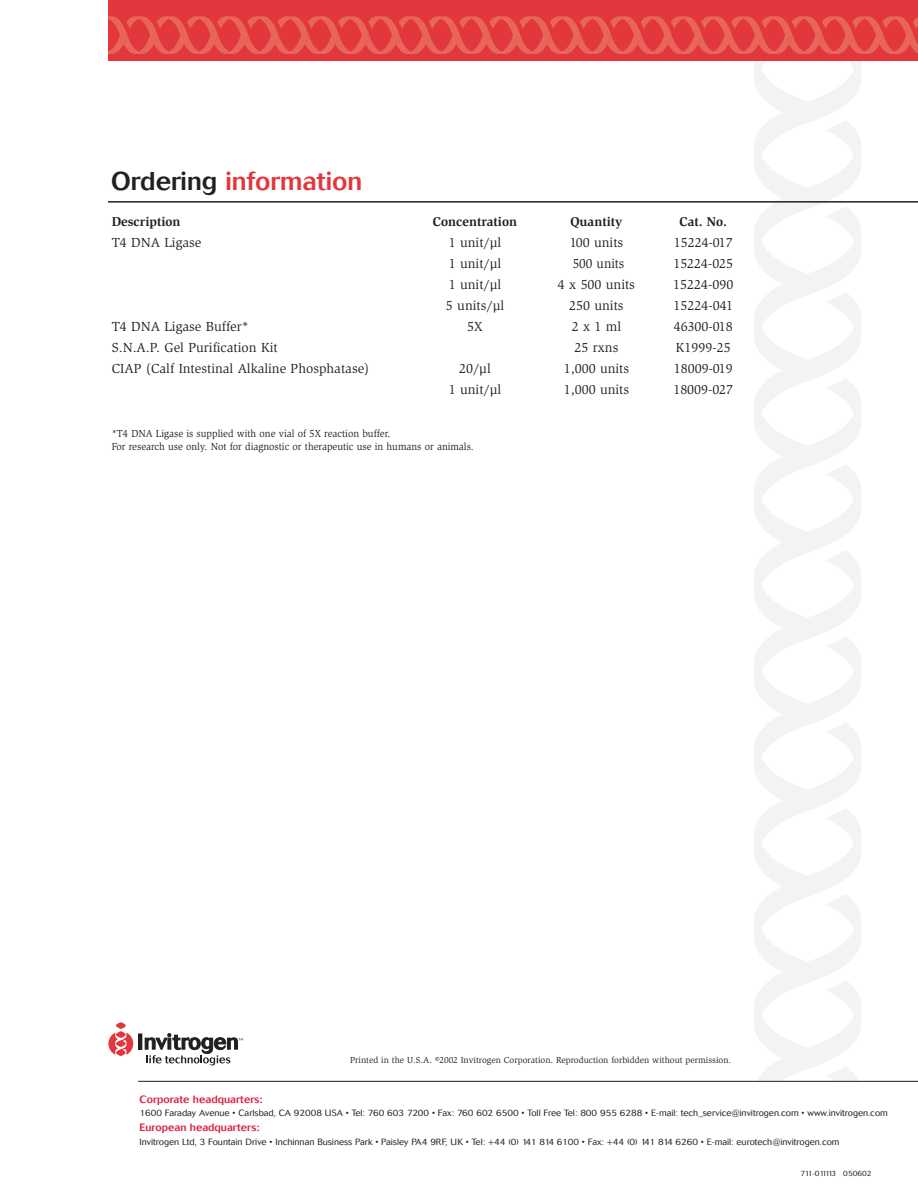
<style>
.page{position:relative;width:918px;height:1188px;background:#fff}
.page>*{position:absolute;margin:0;border:0;box-sizing:border-box;transform-origin:0 0}
.t1{font:500 25.5px "Cosmos";color:#e1373d}
.t2{font:13.5px "Slimbach";color:#231f20}
.t3{font:13.5px "Slimbach";color:#231f20;scale:.95 1}
.t4{font:700 13.2px "Slimbach";color:#231f20}
.t5{font:10.5px/12.6px "Slimbach";color:#231f20;scale:.95 1}
.t6{font:500 10.5px "Cosmos";color:#da1f3d}
.t7{font:300 9px "Cosmos";color:#231f20}
.t8{font:9px "Slimbach";color:#231f20}
.t9{font:300 7.5px "Cosmos";letter-spacing:-.04em;color:#231f20}
.s1{color:#231f20}
</style>
<div class="page">
<svg style="left:754px;top:61px;width:107px;height:1020px"></svg>
<div style="left:108px;top:0;width:810px;height:61px;background:#e1373d"></div>
<svg style="left:108px;top:16px;width:810px;height:38px"></svg>
<hr style="left:108px;top:201px;width:810px;height:2px;background:#231f20">
<div style="left:139px;top:1034px;width:3px;height:15px;border:1px solid #231f20"></div>
<svg style="left:145px;top:1033px;width:98px;height:32px"></svg>
<svg style="left:108px;top:1022px;width:25px;height:34px"></svg>
<hr style="left:138px;top:1081px;width:780px;height:1px;background:#231f20">
<h1 class="t1" style="left:111px;top:172px;width:253px"><span class="s1">Ordering</span> information</h1>
<h3 class="t4" style="left:112px;top:216px;width:70px">Description</h3>
<h3 class="t4" style="left:433px;top:216px;width:86px">Concentration</h3>
<h3 class="t4" style="left:570px;top:216px;width:54px">Quantity</h3>
<h3 class="t4" style="left:679px;top:216px;width:49px">Cat. No.</h3>
<h2 class="t2" style="left:112px;top:237px;width:91px">T4 DNA Ligase</h2>
<h2 class="t2" style="left:449px;top:237px;width:54px">1 unit/µl</h2>
<h2 class="t2" style="left:570px;top:237px;width:55px">100 units</h2>
<h2 class="t2" style="left:674px;top:237px;width:61px">15224-017</h2>
<h2 class="t2" style="left:449px;top:258px;width:54px">1 unit/µl</h2>
<h2 class="t3" style="left:573px;top:258px;width:56px">500 units</h2>
<h2 class="t2" style="left:673px;top:258px;width:61px">15224-025</h2>
<h2 class="t2" style="left:449px;top:279px;width:54px">1 unit/µl</h2>
<h2 class="t2" style="left:558px;top:279px;width:79px">4 x 500 units</h2>
<h2 class="t2" style="left:673px;top:279px;width:62px">15224-090</h2>
<h2 class="t2" style="left:446px;top:300px;width:60px">5 units/µl</h2>
<h2 class="t2" style="left:569px;top:300px;width:56px">250 units</h2>
<h2 class="t2" style="left:674px;top:300px;width:61px">15224-041</h2>
<h2 class="t2" style="left:112px;top:321px;width:139px">T4 DNA Ligase Buffer*</h2>
<h2 class="t2" style="left:467px;top:321px;width:17px">5X</h2>
<h2 class="t2" style="left:572px;top:321px;width:51px">2 x 1 ml</h2>
<h2 class="t2" style="left:674px;top:321px;width:60px">46300-018</h2>
<h2 class="t2" style="left:112px;top:342px;width:168px">S.N.A.P. Gel Purification Kit</h2>
<h2 class="t2" style="left:575px;top:342px;width:45px">25 rxns</h2>
<h2 class="t2" style="left:676px;top:342px;width:56px">K1999-25</h2>
<h2 class="t2" style="left:112px;top:363px;width:259px">CIAP (Calf Intestinal Alkaline Phosphatase)</h2>
<h2 class="t2" style="left:459px;top:363px;width:33px">20/µl</h2>
<h2 class="t2" style="left:564px;top:363px;width:67px">1,000 units</h2>
<h2 class="t2" style="left:674px;top:363px;width:61px">18009-019</h2>
<h2 class="t2" style="left:449px;top:384px;width:54px">1 unit/µl</h2>
<h2 class="t2" style="left:564px;top:384px;width:67px">1,000 units</h2>
<h2 class="t2" style="left:673px;top:384px;width:61px">18009-027</h2>
<p class="t5" style="left:112px;top:428px;width:383px">*T4 DNA Ligase is supplied with one vial of 5X reaction buffer.<br>For research use only. Not for diagnostic or therapeutic use in humans or animals.</p>
<p class="t8" style="left:350px;top:1056px;width:383px">Printed in the U.S.A. ©2002 Invitrogen Corporation. Reproduction forbidden without permission.</p>
<p class="t6" style="left:140px;top:1095px;width:125px">Corporate headquarters:</p>
<p class="t7" style="left:140px;top:1110px;width:750px">1600 Faraday Avenue • Carlsbad, CA 92008 USA • Tel: 760 603 7200 • Fax: 760 602 6500 • Toll Free Tel: 800 955 6288 • E-mail: tech_service@invitrogen.com • www.invitrogen.com</p>
<p class="t6" style="left:140px;top:1124px;width:121px">European headquarters:</p>
<p class="t7" style="left:140px;top:1138px;width:702px">Invitrogen Ltd, 3 Fountain Drive • Inchinnan Business Park • Paisley PA4 9RF, UK • Tel: +44 (0) 141 814 6100 • Fax: +44 (0) 141 814 6260 • E-mail: eurotech@invitrogen.com</p>
<p class="t9" style="left:801px;top:1170px;width:73px">711-011113 050602</p>
</div>
